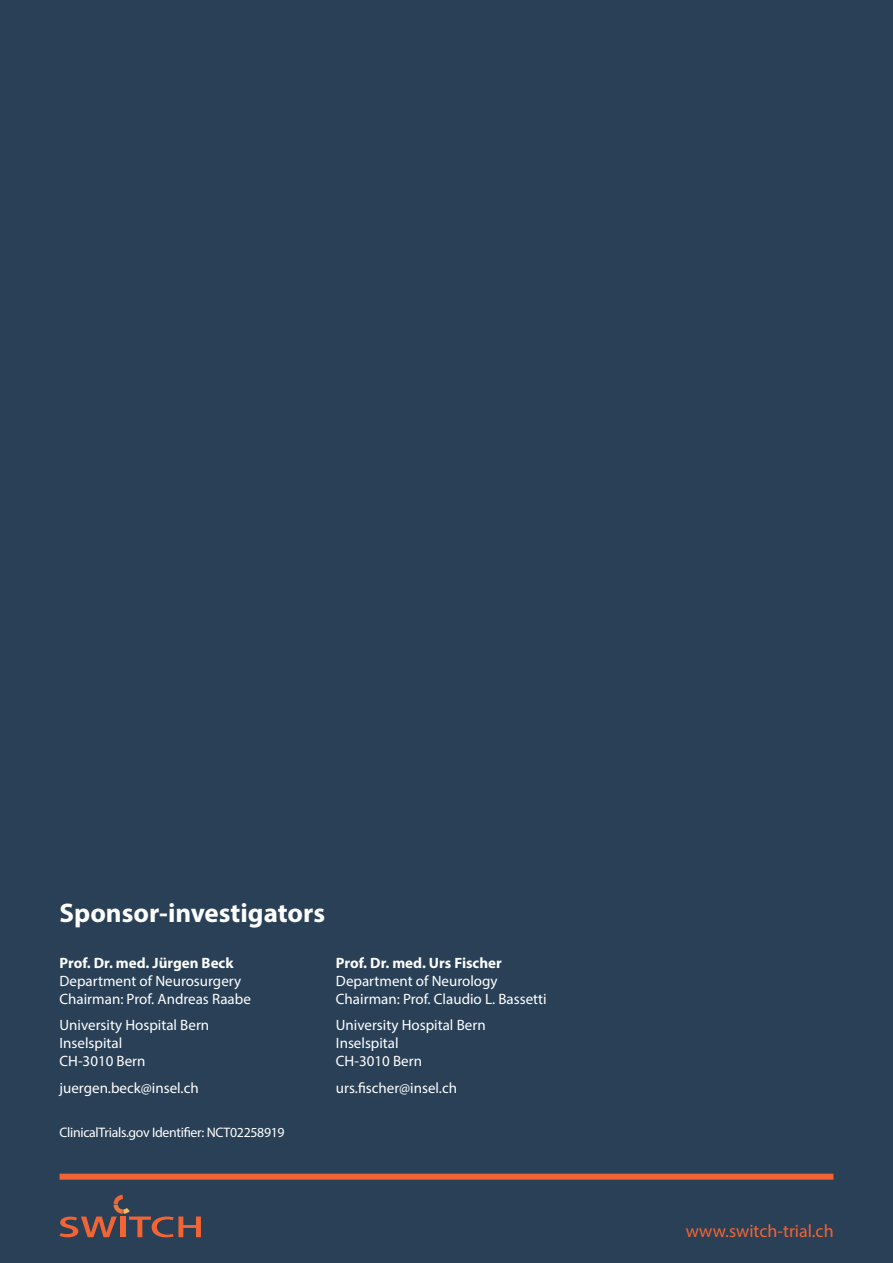
<style>
.page{position:relative;width:893px;height:1263px;background:#294057}
.page>*{position:absolute;margin:0;border:0;box-sizing:border-box;transform-origin:0 0}
.t1{font:700 27px "Myriad Pro";color:#fff}
.t2{font:18px "Myriad Pro";color:#f26434}
.t3{font:15px/18px "Myriad Pro";color:#fff}
.t4{font:700 15px "Myriad Pro";color:#fff}
.t5{font:13.8px "Myriad Pro";letter-spacing:-.02em;color:#fff}
</style>
<div class="page">
<svg style="left:60px;top:1195px;width:141px;height:42px"></svg>
<div style="left:60px;top:1174px;width:773px;height:6px;background:#f26434"></div>
<h1 class="t1" style="left:60px;top:896px;width:267px">Sponsor-investigators</h1>
<p class="t4" style="left:60px;top:953px;width:175px">Prof. Dr. med. Jürgen Beck</p>
<p class="t3" style="left:60px;top:971px;width:193px">Department of Neurosurgery<br>Chairman: Prof. Andreas Raabe</p>
<p class="t3" style="left:60px;top:1016px;width:151px">University Hospital Bern<br>Inselspital<br>CH-3010 Bern</p>
<p class="t3" style="left:60px;top:1078px;width:141px">juergen.beck@insel.ch</p>
<p class="t4" style="left:336px;top:953px;width:167px">Prof. Dr. med. Urs Fischer</p>
<p class="t3" style="left:336px;top:971px;width:212px">Department of Neurology<br>Chairman: Prof. Claudio L. Bassetti</p>
<p class="t3" style="left:336px;top:1016px;width:151px">University Hospital Bern<br>Inselspital<br>CH-3010 Bern</p>
<p class="t3" style="left:336px;top:1078px;width:123px">urs.fischer@insel.ch</p>
<p class="t5" style="left:60px;top:1124px;width:227px">ClinicalTrials.gov Identifier: NCT02258919</p>
<p class="t2" style="left:686px;top:1220px;width:149px">www.switch-trial.ch</p>
</div>
